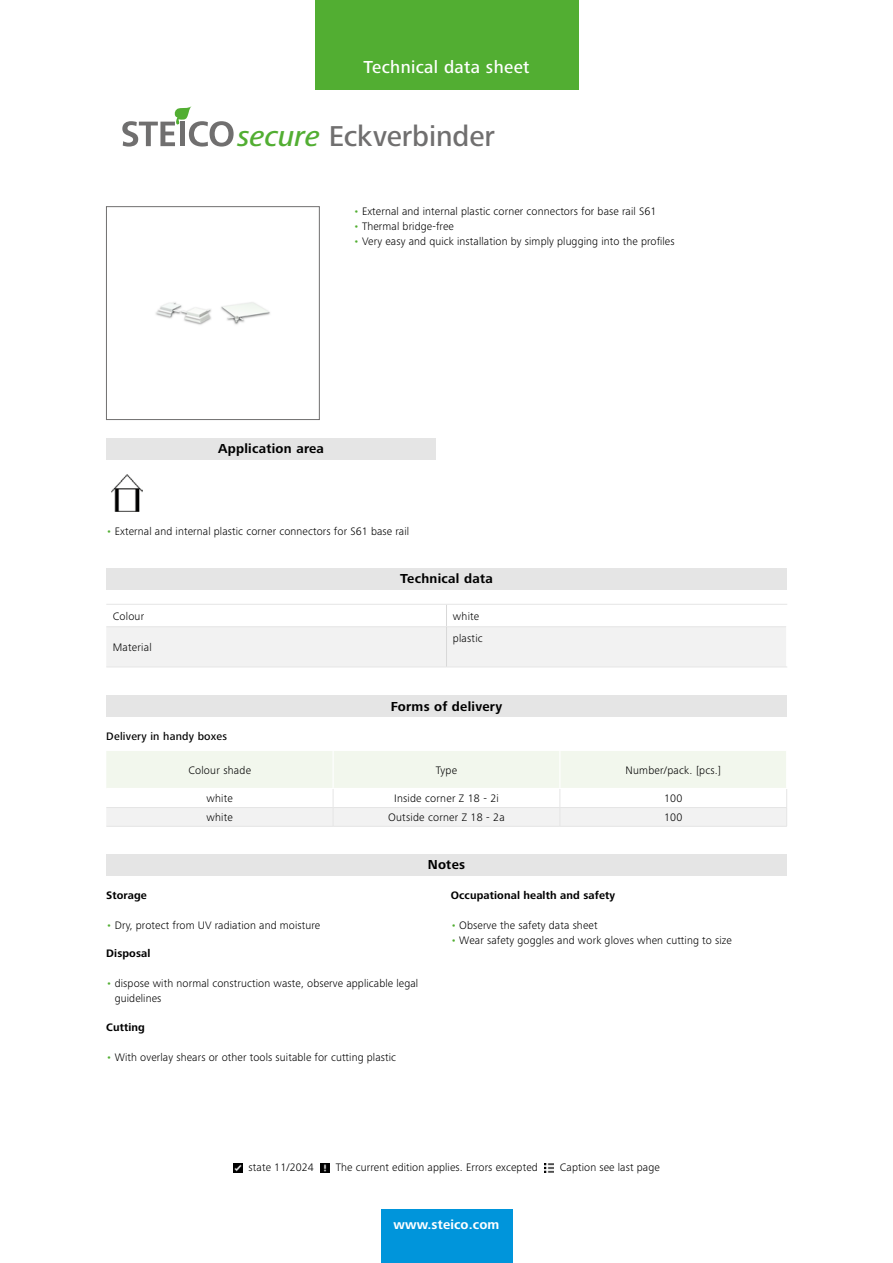
<style>
.page{position:relative;width:893px;height:1263px;background:#fff}
.page>*{position:absolute;margin:0;border:0;box-sizing:border-box;transform-origin:0 0}
.t1{font:500 29.7px "Frutiger Next LTW1 G";letter-spacing:-.005em;color:#706f6f}
.t2{font:500 18px "Frutiger Next LTW1 G";letter-spacing:.02em;color:#fff}
.t3{font:700 13.5px "Frutiger Next LTW1 G";letter-spacing:.02em;color:#000}
.t4{font:700 13.5px "Frutiger Next LTW1 G";letter-spacing:.01em;color:#fff}
.t5{font:300 11.25px/15px "Frutiger Next LTW1 G";letter-spacing:.01em;color:#000}
.t6{font:700 11.25px "Frutiger Next LTW1 G";letter-spacing:.01em;color:#000}
.t7{font:500 11.25px "Frutiger Next LTW1 G";letter-spacing:.02em;color:#000}
.s1{font-style:italic;color:#52ae32}
.s2{color:#52ae32}
</style>
<div class="page">
<svg style="left:122px;top:106px;width:112px;height:41px"></svg>
<img style="left:155px;top:302px;width:115px;height:23px">
<div style="left:106px;top:206px;width:213px;height:214px;border:1px solid #706f6f"></div>
<div style="left:106px;top:438px;width:330px;height:21px;background:#e5e5e5"></div>
<img style="left:112px;top:474px;width:31px;height:38px">
<div style="left:106px;top:568px;width:681px;height:22px;background:#e5e5e5"></div>
<svg style="left:106px;top:605px;width:680px;height:62px"></svg>
<hr style="left:446px;top:626px;width:340px;height:1px;background:#e5e5e5">
<hr style="left:446px;top:627px;width:1px;height:40px;background:#d8d8d8">
<hr style="left:106px;top:604px;width:340px;height:1px;background:#e5e5e5">
<hr style="left:446px;top:604px;width:341px;height:1px;background:#e5e5e5">
<hr style="left:106px;top:667px;width:340px;height:1px;background:#e5e5e5">
<hr style="left:446px;top:667px;width:341px;height:1px;background:#e5e5e5">
<div style="left:106px;top:696px;width:681px;height:21px;background:#e5e5e5"></div>
<svg style="left:106px;top:751px;width:681px;height:75px"></svg>
<hr style="left:106px;top:826px;width:227px;height:1px;background:#e5e5e5">
<hr style="left:333px;top:826px;width:227px;height:1px;background:#e5e5e5">
<hr style="left:560px;top:826px;width:227px;height:1px;background:#e5e5e5">
<div style="left:106px;top:855px;width:681px;height:21px;background:#e5e5e5"></div>
<div style="left:315px;top:0;width:263px;height:89px;background:#52ae32"></div>
<div style="left:381px;top:1210px;width:131px;height:53px;background:#0095db"></div>
<svg style="left:233px;top:1163px;width:9px;height:9px"></svg>
<svg style="left:320px;top:1163px;width:10px;height:9px"></svg>
<svg style="left:544px;top:1163px;width:10px;height:9px"></svg>
<h2 class="t2" style="left:363px;top:56px;width:168px">Technical data sheet</h2>
<h1 class="t1" style="left:237px;top:119px;width:259px"><span class="s1">secure</span> Eckverbinder</h1>
<p class="t5" style="left:353px;top:203px;width:304px"><span class="s2">•</span> External and internal plastic corner connectors for base rail S61</p>
<p class="t5" style="left:353px;top:218px;width:102px"><span class="s2">•</span> Thermal bridge-free</p>
<p class="t5" style="left:353px;top:233px;width:323px"><span class="s2">•</span> Very easy and quick installation by simply plugging into the profiles</p>
<p class="t3" style="left:218px;top:441px;width:107px">Application area</p>
<p class="t5" style="left:106px;top:524px;width:304px"><span class="s2">•</span> External and internal plastic corner connectors for S61 base rail</p>
<p class="t3" style="left:400px;top:571px;width:94px">Technical data</p>
<p class="t5" style="left:113px;top:608px;width:33px">Colour</p>
<p class="t5" style="left:453px;top:608px;width:28px">white</p>
<p class="t5" style="left:113px;top:640px;width:40px">Material</p>
<p class="t5" style="left:453px;top:631px;width:31px">plastic</p>
<p class="t3" style="left:391px;top:698px;width:113px">Forms of delivery</p>
<p class="t7" style="left:106px;top:730px;width:122px">Delivery in handy boxes</p>
<p class="t5" style="left:188px;top:762px;width:64px">Colour shade</p>
<p class="t5" style="left:436px;top:762px;width:23px">Type</p>
<p class="t5" style="left:626px;top:762px;width:97px">Number/pack. [pcs.]</p>
<p class="t5" style="left:206px;top:791px;width:28px">white</p>
<p class="t5" style="left:394px;top:791px;width:106px">Inside corner Z 18 - 2i</p>
<p class="t5" style="left:664px;top:791px;width:20px">100</p>
<p class="t5" style="left:206px;top:810px;width:28px">white</p>
<p class="t5" style="left:388px;top:810px;width:118px">Outside corner Z 18 - 2a</p>
<p class="t5" style="left:664px;top:810px;width:20px">100</p>
<p class="t3" style="left:428px;top:857px;width:39px">Notes</p>
<p class="t6" style="left:106px;top:889px;width:42px">Storage</p>
<p class="t5" style="left:106px;top:918px;width:215px"><span class="s2">•</span> Dry, protect from UV radiation and moisture</p>
<p class="t6" style="left:106px;top:947px;width:46px">Disposal</p>
<p class="t5" style="left:115px;top:976px;width:305px;text-indent:-9px"><span class="s2">•</span> dispose with normal construction waste, observe applicable legal guidelines</p>
<p class="t6" style="left:106px;top:1020px;width:40px">Cutting</p>
<p class="t5" style="left:106px;top:1049px;width:291px"><span class="s2">•</span> With overlay shears or other tools suitable for cutting plastic</p>
<p class="t6" style="left:451px;top:889px;width:166px">Occupational health and safety</p>
<p class="t5" style="left:451px;top:918px;width:148px"><span class="s2">•</span> Observe the safety data sheet</p>
<p class="t5" style="left:451px;top:933px;width:283px"><span class="s2">•</span> Wear safety goggles and work gloves when cutting to size</p>
<p class="t5" style="left:249px;top:1160px;width:67px">state 11/2024</p>
<p class="t5" style="left:336px;top:1160px;width:204px">The current edition applies. Errors excepted</p>
<p class="t5" style="left:560px;top:1160px;width:101px">Caption see last page</p>
<p class="t4" style="left:394px;top:1217px;width:107px">www.steico.com</p>
</div>
